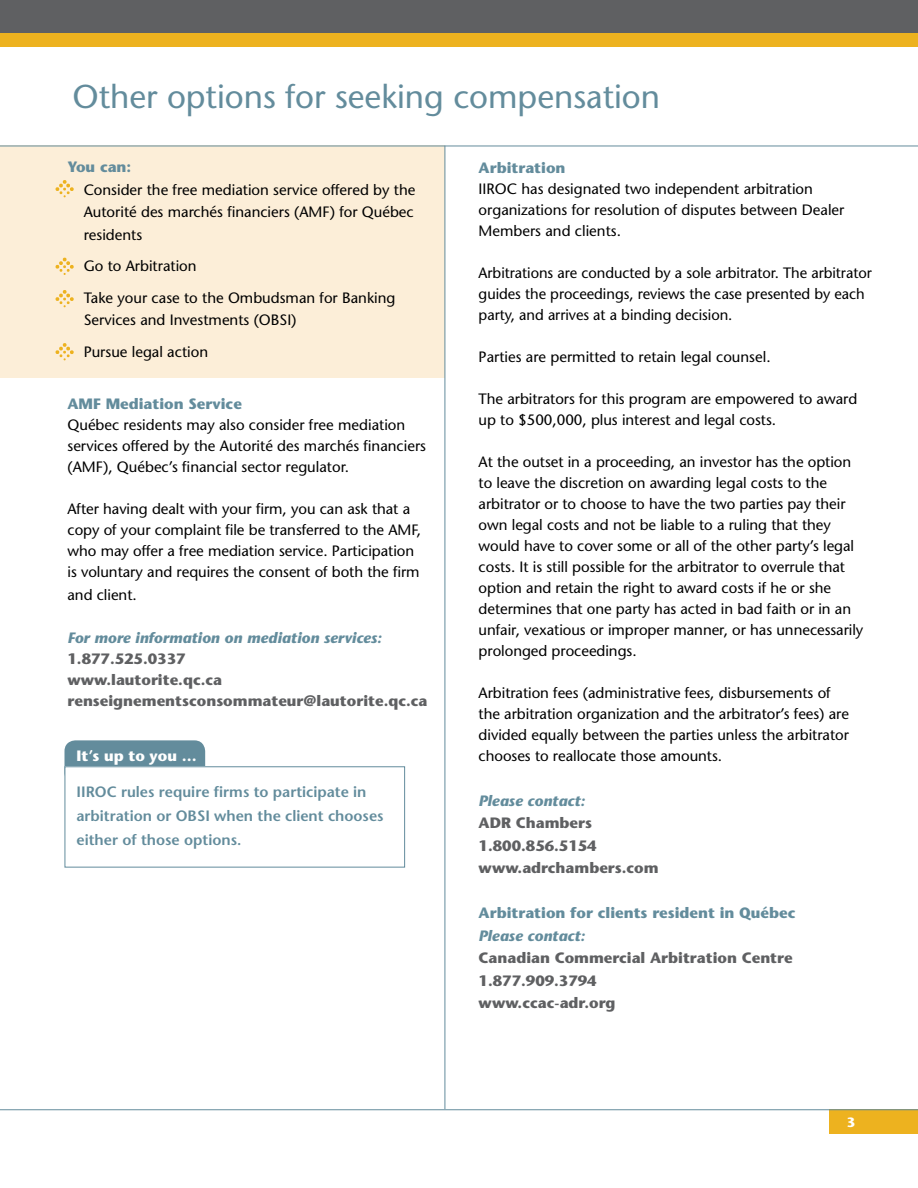
<style>
.page{position:relative;width:918px;height:1188px;background:#fff}
.page>*{position:absolute;margin:0;border:0;box-sizing:border-box;transform-origin:0 0}
.t1{font:33px "Stone Sans";color:#638c9c}
.t2{font:15px/21px "Stone Sans";letter-spacing:-.005em;color:#000}
.t3{font:700 15px/22.5px "Stone Sans";color:#5f6062}
.t4{font:600 15px/24px "Stone Sans";color:#638c9c}
.t5{font:700 15px "Stone Sans";color:#638c9c}
.t6{font:italic 700 15px "Stone Sans";color:#638c9c}
.t7{font:700 15px "Stone Sans";color:#fff}
.t8{font:700 13.5px "Stone Sans";color:#fff}
</style>
<div class="page">
<div style="left:0;top:146px;width:444px;height:232px;background:#fceed8"></div>
<hr style="left:445px;top:146px;width:1px;height:963px;background:#638c9c">
<svg style="left:55px;top:180px;width:19px;height:17px"></svg>
<svg style="left:55px;top:257px;width:19px;height:18px"></svg>
<svg style="left:55px;top:343px;width:19px;height:18px"></svg>
<div style="left:64px;top:740px;width:141px;height:44px;background:#638c9c;border-radius:11px"></div>
<div style="left:65px;top:767px;width:340px;height:100px;background:#fff"></div>
<div style="left:65px;top:766px;width:340px;height:102px;border:1px solid #638c9c"></div>
<svg style="left:55px;top:290px;width:19px;height:17px"></svg>
<div style="left:0;top:27px;width:918px;height:19px;background:#edb21f"></div>
<div style="left:0;top:0;width:918px;height:33px;background:#5f6062"></div>
<div style="left:830px;top:1109px;width:88px;height:25px;background:#edb21f"></div>
<hr style="left:0;top:146px;width:918px;height:1px;background:#638c9c">
<hr style="left:0;top:1109px;width:918px;height:1px;background:#638c9c">
<h1 class="t1" style="left:72px;top:77px;width:589px">Other options for seeking compensation</h1>
<p class="t5" style="left:68px;top:158px;width:65px">You can:</p>
<p class="t2" style="left:84px;top:178px;width:333px;line-height:22.5px;text-align:justify">Consider the free mediation service offered by the Autorité des marchés financiers (AMF) for Québec residents</p>
<p class="t2" style="left:84px;top:250px;width:313px;line-height:31.5px">Go to Arbitration<br>Take your case to the Ombudsman for Banking</p>
<p class="t2" style="left:84px;top:304px;width:214px;line-height:31.5px">Services and Investments (OBSI)<br>Pursue legal action</p>
<p class="t5" style="left:68px;top:395px;width:176px">AMF Mediation Service</p>
<p class="t2" style="left:68px;top:414px;width:360px">Québec residents may also consider free mediation services offered by the Autorité des marchés financiers (AMF), Québec’s financial sector regulator.</p>
<p class="t2" style="left:68px;top:498px;width:355px">After having dealt with your firm, you can ask that a copy of your complaint file be transferred to the AMF, who may offer a free mediation service. Participation is voluntary and requires the consent of both the firm</p>
<p class="t2" style="left:68px;top:584px;width:71px">and client.</p>
<p class="t6" style="left:68px;top:629px;width:316px">For more information on mediation services:</p>
<p class="t3" style="left:68px;top:648px;width:362px;line-height:21px">1.877.525.0337<br>www.lautorite.qc.ca renseignementsconsommateur@lautorite.qc.ca</p>
<p class="t7" style="left:77px;top:747px;width:122px">It’s up to you …</p>
<p class="t4" style="left:77px;top:780px;width:309px">IIROC rules require firms to participate in arbitration or OBSI when the client chooses either of those options.</p>
<p class="t5" style="left:479px;top:158px;width:88px">Arbitration</p>
<p class="t2" style="left:479px;top:178px;width:367px">IIROC has designated two independent arbitration organizations for resolution of disputes between Dealer<br>Members and clients.</p>
<p class="t2" style="left:479px;top:262px;width:395px">Arbitrations are conducted by a sole arbitrator. The arbitrator guides the proceedings, reviews the case presented by each party, and arrives at a binding decision.</p>
<p class="t2" style="left:479px;top:346px;width:294px">Parties are permitted to retain legal counsel.</p>
<p class="t2" style="left:479px;top:388px;width:380px">The arbitrators for this program are empowered to award up to $500,000, plus interest and legal costs.</p>
<p class="t2" style="left:479px;top:451px;width:386px">At the outset in a proceeding, an investor has the option to leave the discretion on awarding legal costs to the arbitrator or to choose to have the two parties pay their own legal costs and not be liable to a ruling that they would have to cover some or all of the other party’s legal costs. It is still possible for the arbitrator to overrule that option and retain the right to award costs if he or she determines that one party has acted in bad faith or in an unfair, vexatious or improper manner, or has unnecessarily prolonged proceedings.</p>
<p class="t2" style="left:479px;top:682px;width:372px">Arbitration fees (administrative fees, disbursements of the arbitration organization and the arbitrator’s fees) are divided equally between the parties unless the arbitrator chooses to reallocate those amounts.</p>
<p class="t6" style="left:479px;top:791px;width:108px">Please contact:</p>
<p class="t3" style="left:479px;top:812px;width:182px">ADR Chambers<br>1.800.856.5154 www.adrchambers.com</p>
<p class="t5" style="left:479px;top:904px;width:318px">Arbitration for clients resident in Québec</p>
<p class="t6" style="left:479px;top:926px;width:108px">Please contact:</p>
<p class="t3" style="left:479px;top:947px;width:316px">Canadian Commercial Arbitration Centre<br>1.877.909.3794<br>www.ccac-adr.org</p>
<p class="t8" style="left:847px;top:1114px;width:10px">3</p>
</div>
